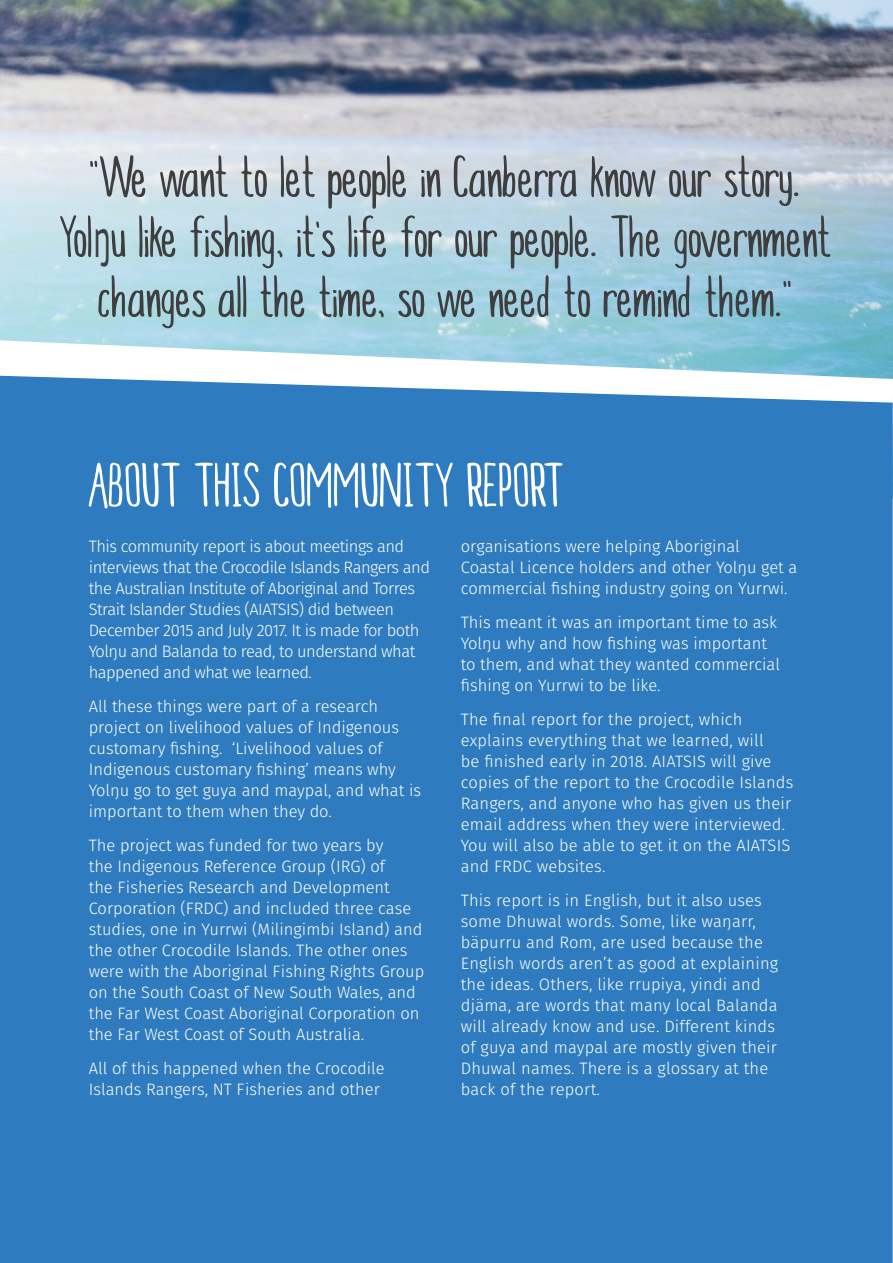
<style>
.page{position:relative;width:893px;height:1263px;background:#fff}
.page>*{position:absolute;margin:0;border:0;box-sizing:border-box;transform-origin:0 0}
.t1{font:60px "Malam";color:#fff}
.t2{font:57px/60px "Malam";color:#3e3e3f;text-align:center}
.t3{font:300 16.5px/21px "Fira Sans";color:#fff}
.t4{font:300 16.5px/21px "Fira Sans";letter-spacing:-.03em;color:#fff}
.s1{font-family:"Cantarell"}
</style>
<div class="page">
<img style="left:0;top:0;width:892px;height:340px">
<svg style="left:0;top:340px;width:893px;height:36px"></svg>
<div style="left:0;top:376px;width:893px;height:887px;background:#2e7bbf"></div>
<h1 class="t2" style="left:60px;top:152px;width:773px">"We want to let people in Canberra know our story.<br>Yol<span class="s1">ŋ</span>u like fishing, it's life for our people. The government changes all the time, so we need to remind them."</h1>
<p class="t1" style="left:89px;top:462px;width:477px">ABOUT THIS COMMUNITY REPORT</p>
<p class="t3" style="left:461px;top:536px;width:338px">organisations were helping Aboriginal<br>Coastal Licence holders and other Yolŋu get a commercial fishing industry going on Yurrwi.</p>
<p class="t3" style="left:461px;top:612px;width:321px">This meant it was an important time to ask Yolŋu why and how fishing was important to them, and what they wanted commercial fishing on Yurrwi to be like.</p>
<p class="t3" style="left:461px;top:708px;width:334px">The final report for the project, which explains everything that we learned, will<br>be finished early in 2018. AIATSIS will give copies of the report to the Crocodile Islands Rangers, and anyone who has given us their email address when they were interviewed.<br>You will also be able to get it on the AIATSIS and FRDC websites.</p>
<p class="t3" style="left:461px;top:889px;width:319px">This report is in English, but it also uses some Dhuwal words. Some, like waŋarr, bäpurru and Rom, are used because the English words aren’t as good at explaining the ideas. Others, like rrupiya, yindi and djäma, are words that many local Balanda will already know and use. Different kinds of guya and maypal are mostly given their Dhuwal names. There is a glossary at the back of the report.</p>
<p class="t4" style="left:89px;top:536px;width:343px">This community report is about meetings and interviews that the Crocodile Islands Rangers and the Australian Institute of Aboriginal and Torres Strait Islander Studies (AIATSIS) did between December 2015 and July 2017. It is made for both Yolŋu and Balanda to read, to understand what happened and what we learned.</p>
<p class="t3" style="left:89px;top:696px;width:334px">All these things were part of a research project on livelihood values of Indigenous customary fishing. ‘Livelihood values of Indigenous customary fishing’ means why Yolŋu go to get guya and maypal, and what is important to them when they do.</p>
<p class="t3" style="left:89px;top:834px;width:337px">The project was funded for two years by<br>the Indigenous Reference Group (IRG) of<br>the Fisheries Research and Development Corporation (FRDC) and included three case studies, one in Yurrwi (Milingimbi Island) and the other Crocodile Islands. The other ones were with the Aboriginal Fishing Rights Group on the South Coast of New South Wales, and the Far West Coast Aboriginal Corporation on the Far West Coast of South Australia.</p>
<p class="t3" style="left:89px;top:1057px;width:297px">All of this happened when the Crocodile<br>Islands Rangers, NT Fisheries and other</p>
</div>
